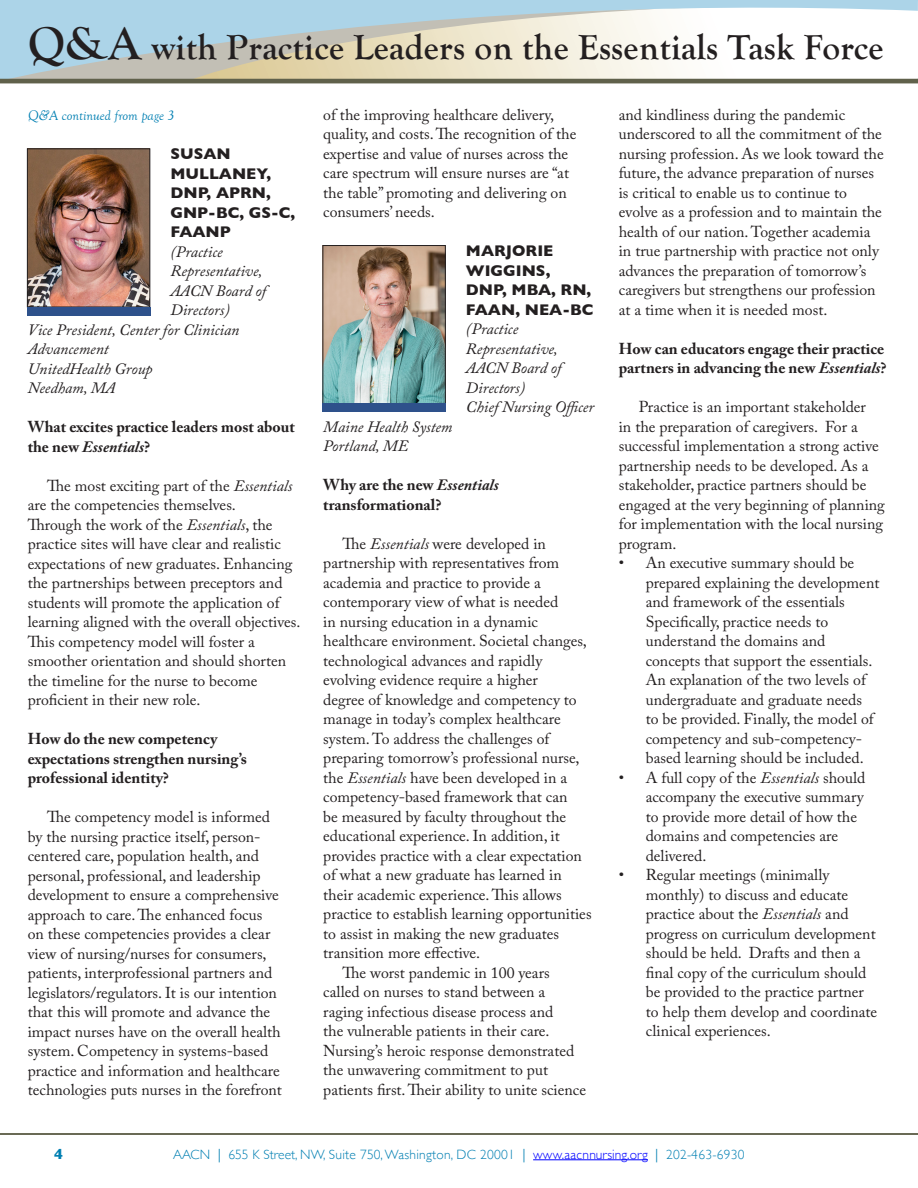
<style>
.page{position:relative;width:918px;height:1188px;background:#fff}
.page>*{position:absolute;margin:0;border:0;box-sizing:border-box;transform-origin:0 0}
.t1{font:700 48px "Goudy Old Style T";letter-spacing:.01em;color:#231f20}
.t2{font:700 36px "Goudy Old Style T";letter-spacing:.01em;color:#231f20}
.t3{font:15.75px/19.5px "Adobe Caslon Pro";color:#231f20}
.t4{font:700 15.75px/19.5px "Adobe Caslon Pro";color:#231f20}
.t5{font:italic 15.75px/19.5px "Adobe Caslon Pro";color:#231f20}
.t6{font:700 15.75px/19.5px "Gill Sans";color:#231f20}
.t7{font:700 15px "Gill Sans";color:#007fb2}
.t8{font:italic 14.25px "Goudy Old Style T";color:#007fb2}
.t9{font:300 13.5px "Gill Sans";letter-spacing:.02em;color:#007fb2}
.s1{font-size:48px}
.s2{font-style:italic}
.s3{font-family:"Adobe Garamond Pro";font-weight:400}
.s4{color:#00f}
</style>
<div class="page">
<hr style="left:533px;top:1159px;width:115px;height:1px;background:#00f">
<hr style="left:0;top:1133px;width:918px;height:2px;background:#60614b">
<svg style="left:0;top:0;width:918px;height:79px"></svg>
<hr style="left:0;top:79px;width:918px;height:4px;background:#60614b">
<img style="left:324px;top:247px;width:120px;height:155px">
<div style="left:322px;top:245px;width:124px;height:159px;border:1px solid #231f20"></div>
<div style="left:322px;top:403px;width:124px;height:9px;background:#2e518b"></div>
<img style="left:29px;top:150px;width:119px;height:155px">
<div style="left:27px;top:148px;width:123px;height:159px;border:1px solid #231f20"></div>
<div style="left:27px;top:307px;width:123px;height:8px;background:#2e518b"></div>
<h1 class="t1" style="left:28px;top:17px;width:420px">News &amp; Information</h1>
<h2 class="t2" style="left:28px;top:27px;width:857px"><span class="s1">Q&amp;A</span> with Practice Leaders on the Essentials Task Force</h2>
<p class="t8" style="left:28px;top:108px;width:148px">Q&amp;A continued from page 3</p>
<p class="t6" style="left:170px;top:144px;width:126px">SUSAN<br>MULLANEY,<br>DNP, APRN,<br>GNP-BC, GS-C,<br>FAANP</p>
<p class="t5" style="left:170px;top:242px;width:54px">(Practice</p>
<p class="t5" style="left:170px;top:261px;width:93px">Representative,</p>
<p class="t5" style="left:170px;top:281px;width:97px">AACN Board of</p>
<p class="t5" style="left:170px;top:300px;width:61px">Directors)</p>
<p class="t5" style="left:28px;top:320px;width:213px">Vice President, Center for Clinician</p>
<p class="t5" style="left:28px;top:339px;width:83px">Advancement</p>
<p class="t5" style="left:28px;top:359px;width:126px">UnitedHealth Group</p>
<p class="t5" style="left:28px;top:378px;width:89px">Needham, MA</p>
<p class="t4" style="left:28px;top:417px;width:269px">What excites practice leaders most about the new <span class="s2">Essentials</span>?</p>
<p class="t3" style="left:28px;top:476px;width:274px;text-indent:19px">The most exciting part of the <span class="s2">Essentials </span>are the competencies themselves.<br>Through the work of the <span class="s2">Essentials</span>, the practice sites will have clear and realistic expectations of new graduates. Enhancing the partnerships between preceptors and students will promote the application of learning aligned with the overall objectives.<br>This competency model will foster a smoother orientation and should shorten the timeline for the nurse to become proficient in their new role.</p>
<p class="t4" style="left:28px;top:729px;width:221px">How do the new competency expectations strengthen nursing’s professional identity?</p>
<p class="t3" style="left:28px;top:807px;width:256px;text-indent:19px">The competency model is informed by the nursing practice itself, person&shy;centered care, population health, and personal, professional, and leadership development to ensure a comprehensive approach to care. The enhanced focus on these competencies provides a clear view of nursing/nurses for consumers, patients, interprofessional partners and legislators/regulators. It is our intention that this will promote and advance the impact nurses have on the overall health system. Competency in systems-based practice and information and healthcare technologies puts nurses in the forefront</p>
<p class="t3" style="left:323px;top:104px;width:255px">of the improving healthcare delivery, quality, and costs. The recognition of the expertise and value of nurses across the care spectrum will ensure nurses are “at the table” promoting and delivering on consumers’ needs.</p>
<p class="t6" style="left:466px;top:241px;width:129px">MARJORIE<br>WIGGINS,<br>DNP, MBA, RN,<br>FAAN, NEA-BC</p>
<p class="t5" style="left:466px;top:319px;width:130px">(Practice<br>Representative,<br>AACN Board of<br>Directors)<br>Chief Nursing Officer</p>
<p class="t5" style="left:323px;top:416px;width:131px">Maine Health System<br>Portland, ME</p>
<p class="t4" style="left:323px;top:475px;width:177px">Why are the new <span class="s2">Essentials </span>transformational?</p>
<p class="t3" style="left:343px;top:533px;width:205px">The <span class="s2">Essentials</span> were developed in</p>
<p class="t3" style="left:323px;top:553px;width:238px">partnership with representatives from</p>
<p class="t3" style="left:323px;top:572px;width:219px">academia and practice to provide a</p>
<p class="t3" style="left:323px;top:592px;width:237px">contemporary view of what is needed</p>
<p class="t3" style="left:323px;top:611px;width:216px">in nursing education in a dynamic</p>
<p class="t3" style="left:323px;top:631px;width:265px">healthcare environment. Societal changes,</p>
<p class="t3" style="left:323px;top:650px;width:221px">technological advances and rapidly</p>
<p class="t3" style="left:323px;top:670px;width:216px">evolving evidence require a higher</p>
<p class="t3" style="left:323px;top:689px;width:255px">degree of knowledge and competency to</p>
<p class="t3" style="left:323px;top:709px;width:239px">manage in today’s complex healthcare</p>
<p class="t3" style="left:323px;top:728px;width:228px">system. To address the challenges of</p>
<p class="t3" style="left:323px;top:748px;width:258px">preparing tomorrow’s professional nurse,</p>
<p class="t3" style="left:323px;top:767px;width:246px">the <span class="s2">Essentials</span> have been developed in a</p>
<p class="t3" style="left:323px;top:787px;width:246px">competency-based framework that can</p>
<p class="t3" style="left:323px;top:806px;width:244px">be measured by faculty throughout the</p>
<p class="t3" style="left:323px;top:826px;width:238px">educational experience. In addition, it</p>
<p class="t3" style="left:323px;top:845px;width:260px">provides practice with a clear expectation</p>
<p class="t3" style="left:323px;top:865px;width:240px">of what a new graduate has learned in</p>
<p class="t3" style="left:323px;top:884px;width:240px">their academic experience. This allows</p>
<p class="t3" style="left:323px;top:904px;width:270px">practice to establish learning opportunities</p>
<p class="t3" style="left:323px;top:923px;width:237px">to assist in making the new graduates</p>
<p class="t3" style="left:323px;top:943px;width:158px">transition more effective.</p>
<p class="t3" style="left:343px;top:962px;width:209px">The worst pandemic in 100 years</p>
<p class="t3" style="left:323px;top:982px;width:223px">called on nurses to stand between a</p>
<p class="t3" style="left:323px;top:1001px;width:232px">raging infectious disease process and</p>
<p class="t3" style="left:323px;top:1021px;width:228px">the vulnerable patients in their care.</p>
<p class="t3" style="left:323px;top:1040px;width:253px">Nursing’s heroic response demonstrated</p>
<p class="t3" style="left:323px;top:1060px;width:226px">the unwavering commitment to put</p>
<p class="t3" style="left:323px;top:1079px;width:264px">patients first. Their ability to unite science</p>
<p class="t3" style="left:619px;top:104px;width:266px">and kindliness during the pandemic underscored to all the commitment of the nursing profession. As we look toward the future, the advance preparation of nurses is critical to enable us to continue to evolve as a profession and to maintain the health of our nation. Together academia in true partnership with practice not only advances the preparation of tomorrow’s caregivers but strengthens our profession at a time when it is needed most.</p>
<p class="t4" style="left:619px;top:338px;width:269px">How can educators engage their practice partners in advancing the new <span class="s2">Essentials</span>?</p>
<p class="t3" style="left:619px;top:397px;width:268px;text-indent:20px">Practice is an important stakeholder<br>in the preparation of caregivers. For a successful implementation a strong active partnership needs to be developed. As a stakeholder, practice partners should be engaged at the very beginning of planning for implementation with the local nursing program.</p>
<p class="t3" style="left:646px;top:553px;width:235px;text-indent:-27px">• An executive summary should be prepared explaining the development and framework of the essentials Specifically, practice needs to understand the domains and concepts that support the essentials.<br>An explanation of the two levels of undergraduate and graduate needs<br>to be provided. Finally, the model of competency and sub-competency&shy;based learning should be included.</p>
<p class="t3" style="left:646px;top:767px;width:221px;text-indent:-27px">• A full copy of the <span class="s2">Essentials</span> should accompany the executive summary to provide more detail of how the domains and competencies are delivered.</p>
<p class="t3" style="left:646px;top:865px;width:233px;text-indent:-27px">• Regular meetings (minimally monthly) to discuss and educate practice about the <span class="s2">Essentials</span> and progress on curriculum development should be held. Drafts and then a final copy of the curriculum should be provided to the practice partner to help them develop and coordinate clinical experiences.</p>
<p class="t7" style="left:54px;top:1142px;width:10px">4</p>
<p class="t9" style="left:173px;top:1144px;width:573px">AACN <span class="s3">|</span> 655 K Street, NW, Suite 750, Washington, DC 20001 <span class="s3">|</span> <span class="s4">www.aacnnursing.org</span> <span class="s3">|</span> 202-463-6930</p>
</div>
